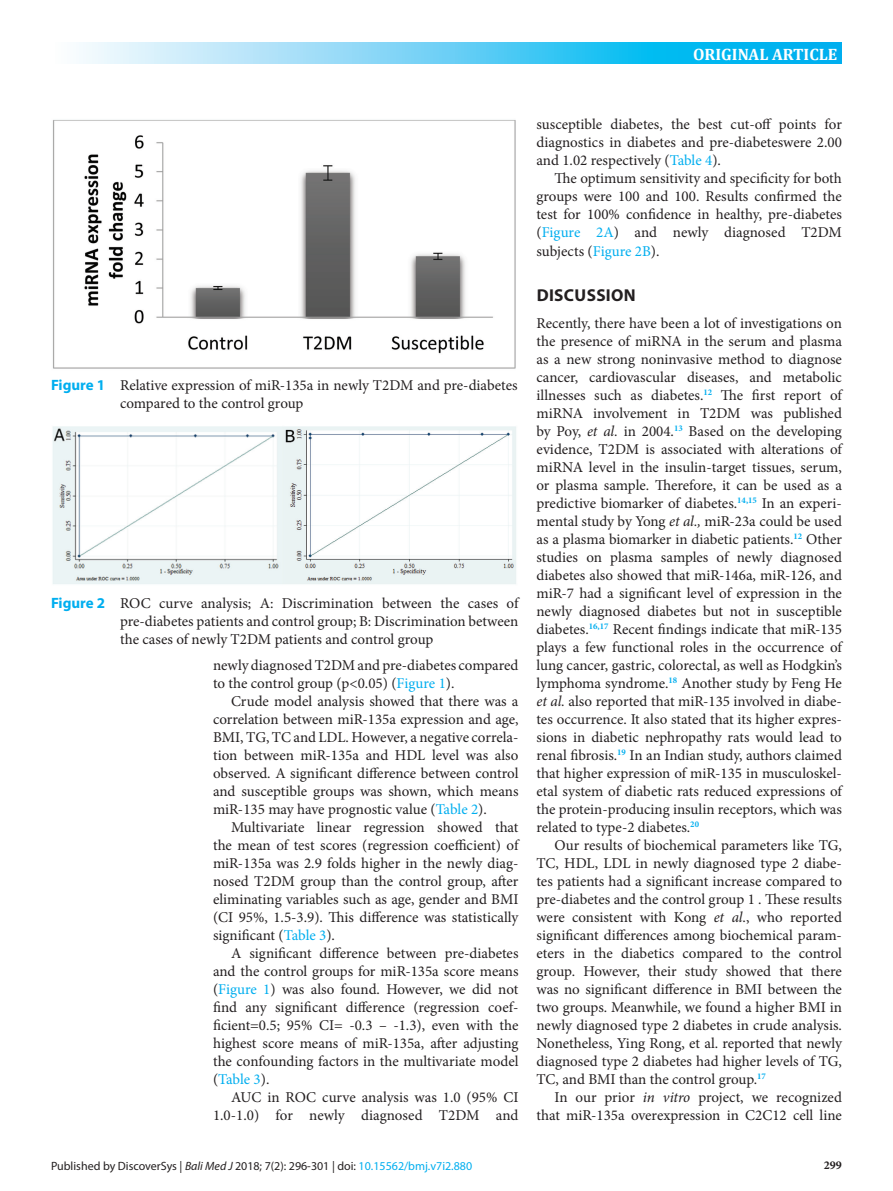
<style>
.page{position:relative;width:893px;height:1191px;background:#fff}
.page>*{position:absolute;margin:0;border:0;box-sizing:border-box;transform-origin:0 0}
.AHead{font:700 17.25px "Myriad Pro";letter-spacing:.02em;color:#231f20}
.t1{font:700 16.5px "Cambria";color:#fff}
.TextInd{font:15px/18px "Minion Pro";color:#231f20;text-align:justify}
.Text{font:15px/18px "Minion Pro";color:#231f20;text-align:justify}
.Fig_caption{font:15px/18px "Minion Pro";color:#231f20}
.t2{font:12px "Myriad Pro";color:#231f20}
.t3{font:700 12px "Minion Pro";color:#231f20}
.s1{font-family:"Myriad Pro";font-weight:700;color:#00aeef}
.s2{color:#00aeef}
.s3{font-style:italic}
</style>
<div class="page">
<svg style="left:79px;top:43px;width:763px;height:21px;background:#64d0f5"></svg>
<img style="left:53px;top:120px;width:463px;height:249px">
<img style="left:52px;top:426px;width:464px;height:158px">
<p class="t1" style="left:693px;top:42px;width:146px">ORIGINAL ARTICLE</p>
<p class="Fig_caption" style="left:120px;top:376px;width:399px;text-indent:-69px"><span class="s1">Figure 1</span> Relative expression of miR-135a in newly T2DM and pre-diabetes compared to the control group</p>
<p class="Fig_caption" style="left:120px;top:594px;width:400px;text-align:justify;text-indent:-69px"><span class="s1">Figure 2</span> ROC curve analysis; A: Discrimination between the cases of pre-diabetes patients and control group; B: Discrimination between the cases of newly T2DM patients and control group</p>
<p class="TextInd" style="left:213px;top:656px;width:307px">newly diagnosed T2DM and pre-diabetes compared to the control group (p&lt;0.05) (<span class="s2">Figure 1</span>).</p>
<p class="TextInd" style="left:213px;top:692px;width:307px;text-indent:18px">Crude model analysis showed that there was a correlation between miR-135a expression and age, BMI, TG, TC and LDL. However, a negative correla&shy;tion between miR-135a and HDL level was also observed. A significant difference between control and susceptible groups was shown, which means miR-135 may have prognostic value (<span class="s2">Table 2</span>).</p>
<p class="TextInd" style="left:213px;top:818px;width:307px;text-indent:18px">Multivariate linear regression showed that the mean of test scores (regression coefficient) of miR-135a was 2.9 folds higher in the newly diag&shy;nosed T2DM group than the control group, after eliminating variables such as age, gender and BMI (CI 95%, 1.5-3.9). This difference was statistically significant (<span class="s2">Table 3</span>).</p>
<p class="TextInd" style="left:213px;top:944px;width:307px;text-indent:18px">A significant difference between pre-diabetes and the control groups for miR-135a score means (<span class="s2">Figure 1</span>) was also found. However, we did not find any significant difference (regression coef&shy;ficient=0.5; 95% CI= -0.3 – -1.3), even with the highest score means of miR-135a, after adjusting the confounding factors in the multivariate model (<span class="s2">Table 3</span>).</p>
<p class="TextInd" style="left:213px;top:1088px;width:307px;text-align:right">AUC in ROC curve analysis was 1.0 (95% CI<br>1.0-1.0) for newly diagnosed T2DM and</p>
<p class="TextInd" style="left:536px;top:116px;width:307px">susceptible diabetes, the best cut-off points for diagnostics in diabetes and pre-diabeteswere 2.00 and 1.02 respectively (<span class="s2">Table 4</span>).</p>
<p class="TextInd" style="left:536px;top:170px;width:307px;text-indent:18px">The optimum sensitivity and specificity for both groups were 100 and 100. Results confirmed the test for 100% confidence in healthy, pre-diabetes (<span class="s2">Figure 2A</span>) and newly diagnosed T2DM subjects (<span class="s2">Figure 2B</span>).</p>
<p class="AHead" style="left:537px;top:283px;width:101px">DISCUSSION</p>
<p class="Text" style="left:536px;top:314px;width:307px">Recently, there have been a lot of investigations on the presence of miRNA in the serum and plasma as a new strong noninvasive method to diagnose cancer, cardiovascular diseases, and metabolic illnesses such as diabetes.<sup>12</sup> The first report of miRNA involvement in T2DM was published by Poy, <span class="s3">et al.</span> in 2004.<sup>13</sup> Based on the developing evidence, T2DM is associated with alterations of miRNA level in the insulin-target tissues, serum, or plasma sample. Therefore, it can be used as a predictive biomarker of diabetes.<sup>14,15</sup> In an experi&shy;mental study by Yong <span class="s3">et al.,</span> miR-23a could be used as a plasma biomarker in diabetic patients.<sup>12</sup> Other studies on plasma samples of newly diagnosed diabetes also showed that miR-146a, miR-126, and miR-7 had a significant level of expression in the newly diagnosed diabetes but not in susceptible diabetes.<sup>16,17</sup> Recent findings indicate that miR-135 plays a few functional roles in the occurrence of lung cancer, gastric, colorectal, as well as Hodgkin’s lymphoma syndrome.<sup>18</sup> Another study by Feng He <span class="s3">et al.</span> also reported that miR-135 involved in diabe&shy;tes occurrence. It also stated that its higher expres&shy;sions in diabetic nephropathy rats would lead to renal fibrosis.<sup>19</sup> In an Indian study, authors claimed that higher expression of miR-135 in musculoskel&shy;etal system of diabetic rats reduced expressions of the protein-producing insulin receptors, which was related to type-2 diabetes.<sup>20</sup></p>
<p class="TextInd" style="left:536px;top:836px;width:307px;text-indent:18px">Our results of biochemical parameters like TG, TC, HDL, LDL in newly diagnosed type 2 diabe&shy;tes patients had a significant increase compared to pre-diabetes and the control group 1 . These results were consistent with Kong <span class="s3">et al</span>., who reported significant differences among biochemical param&shy;eters in the diabetics compared to the control group. However, their study showed that there was no significant difference in BMI between the two groups. Meanwhile, we found a higher BMI in newly diagnosed type 2 diabetes in crude analysis.<br>Nonetheless, Ying Rong, et al. reported that newly diagnosed type 2 diabetes had higher levels of TG, TC, and BMI than the control group.<sup>17</sup></p>
<p class="TextInd" style="left:536px;top:1088px;width:307px;text-align:right">In our prior <span class="s3">in vitro</span> project, we recognized that miR-135a overexpression in C2C12 cell line</p>
<p class="t2" style="left:51px;top:1158px;width:423px">Published by DiscoverSys | <span class="s3">Bali Med J</span> 2018; 7(2): 296-301 | doi: <span class="s2">10.15562/bmj.v7i2.880</span></p>
<p class="t3" style="left:824px;top:1157px;width:19px">299</p>
</div>
